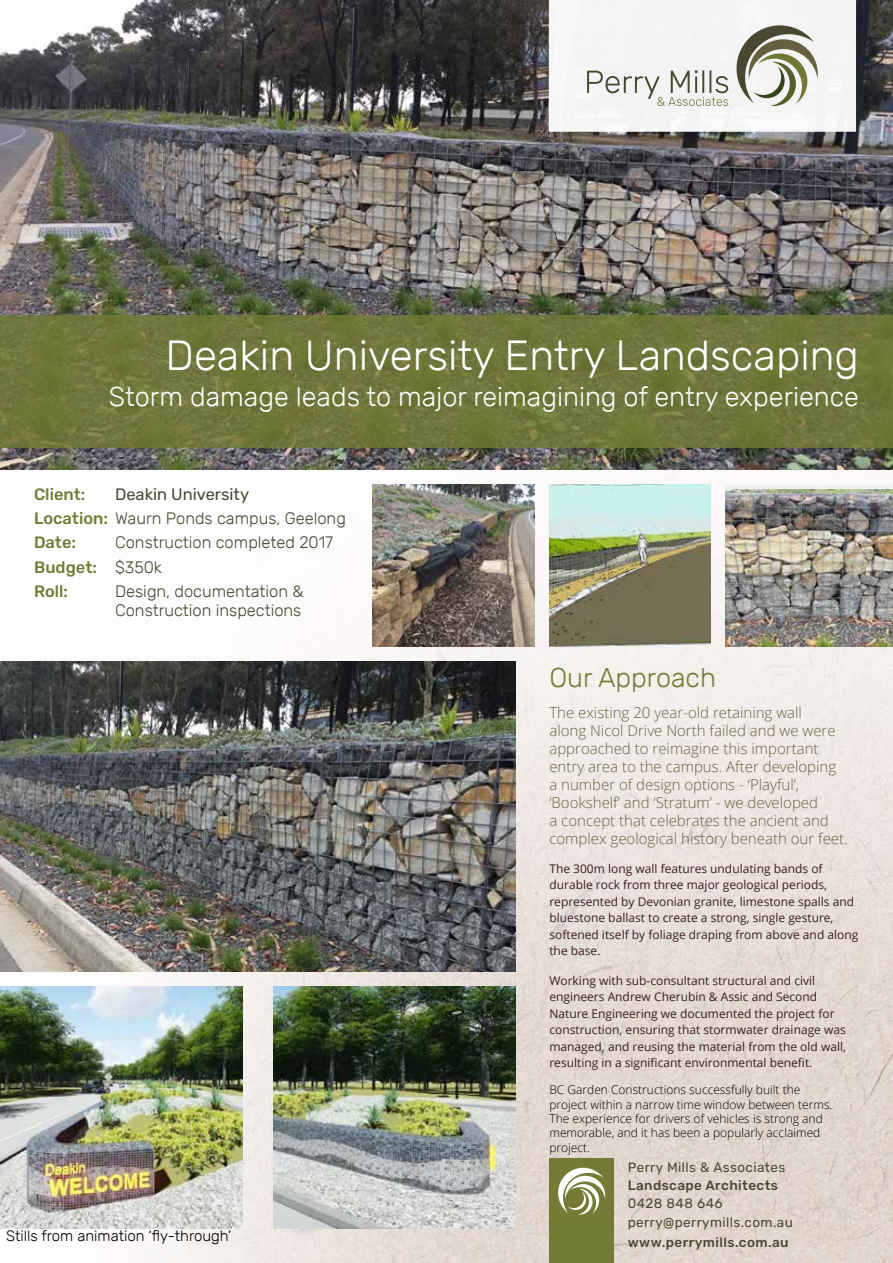
<style>
.page{position:relative;width:893px;height:1263px;background:#fff}
.page>*{position:absolute;margin:0;border:0;box-sizing:border-box;transform-origin:0 0}
.t1{font:300 42px "Rubik";color:#fff}
.t2{font:300 27px "Rubik";color:#fff}
.t3{font:300 27px "Rubik";color:#737c35}
.t4{font:300 16.5px/24px "Rubik";color:#484a31}
.t5{font:500 16.5px "Rubik";color:#737c35}
.t6{font:300 15px/18px "Open Sans";color:#676342}
.t7{font:300 15px "Rubik";color:#000}
.t8{font:13.5px/18.3px "Rubik";letter-spacing:.03em;color:#484a31}
.t9{font:500 13.5px "Rubik";letter-spacing:.03em;color:#484a31}
.t10{font:12px/16.5px "Open Sans";color:#3a1e25}
.t11{font:300 12px/14.4px "Open Sans";color:#000}
.s1{font-weight:400}
.s2{font-weight:500;color:#737c35}
</style>
<div class="page">
<img style="left:0;top:470px;width:893px;height:793px">
<img style="left:0;top:0;width:893px;height:470px">
<div style="left:0;top:315px;width:893px;height:133px;background:#737c35"></div>
<img style="left:549px;top:485px;width:162px;height:161px">
<img style="left:372px;top:485px;width:162px;height:161px">
<div style="left:725px;top:485px;width:168px;height:161px;background:#f1f1f2"></div>
<img style="left:725px;top:489px;width:168px;height:157px">
<img style="left:0;top:661px;width:515px;height:310px">
<img style="left:273px;top:986px;width:242px;height:243px">
<img style="left:0;top:986px;width:242px;height:243px">
<svg style="left:549px;top:0;width:307px;height:132px"></svg>
<div style="left:549px;top:1159px;width:64px;height:104px;background:#737c35"></div>
<svg style="left:558px;top:1168px;width:47px;height:46px"></svg>
<h1 class="t1" style="left:166px;top:331px;width:695px">Deakin University Entry Landscaping</h1>
<h2 class="t2" style="left:109px;top:382px;width:752px">Storm damage leads to major reimagining of entry experience</h2>
<h3 class="t5" style="left:34px;top:485px;width:53px">Client:</h3>
<h3 class="t4" style="left:34px;top:483px;width:313px;text-indent:81px"><span class="s1">Deakin University<br></span><span class="s2">Location:</span> Waurn Ponds campus, Geelong<br><span class="s2">Date:</span></h3>
<h3 class="t4" style="left:34px;top:531px;width:301px;text-indent:81px">Construction completed 2017<br><span class="s2">Budget:</span> $350k<br><span class="s2">Roll:</span></h3>
<h3 class="t4" style="left:115px;top:581px;width:190px;line-height:19.8px">Design, documentation &amp;<br>Construction inspections</h3>
<p class="t7" style="left:6px;top:1227px;width:227px">Stills from animation ‘fly-through’</p>
<h2 class="t3" style="left:549px;top:662px;width:168px">Our Approach</h2>
<p class="t6" style="left:549px;top:703px;width:300px">The existing 20 year-old retaining wall<br>along Nicol Drive North failed and we were approached to reimagine this important entry area to the campus. After developing a number of design options - ‘Playful’, ‘Bookshelf’ and ‘Stratum’ - we developed<br>a concept that celebrates the ancient and complex geological history beneath our feet.</p>
<p class="t10" style="left:549px;top:860px;width:310px">The 300m long wall features undulating bands of durable rock from three major geological periods, represented by Devonian granite, limestone spalls and bluestone ballast to create a strong, single gesture, softened itself by foliage draping from above and along the base.</p>
<p class="t10" style="left:549px;top:972px;width:298px">Working with sub-consultant structural and civil engineers Andrew Cherubin &amp; Assic and Second Nature Engineering we documented the project for construction, ensuring that stormwater drainage was managed, and reusing the material from the old wall, resulting in a significant environmental benefit.</p>
<p class="t11" style="left:549px;top:1082px;width:285px">BC Garden Constructions successfully built the project within a narrow time window between terms.<br>The experience for drivers of vehicles is strong and memorable, and it has been a popularly acclaimed project.</p>
<p class="t8" style="left:628px;top:1158px;width:159px">Perry Mills &amp; Associates</p>
<p class="t9" style="left:628px;top:1177px;width:152px">Landscape Architects</p>
<p class="t8" style="left:628px;top:1195px;width:166px">0428 848 646 perry@perrymills.com.au</p>
<p class="t9" style="left:628px;top:1234px;width:162px">www.perrymills.com.au</p>
</div>
